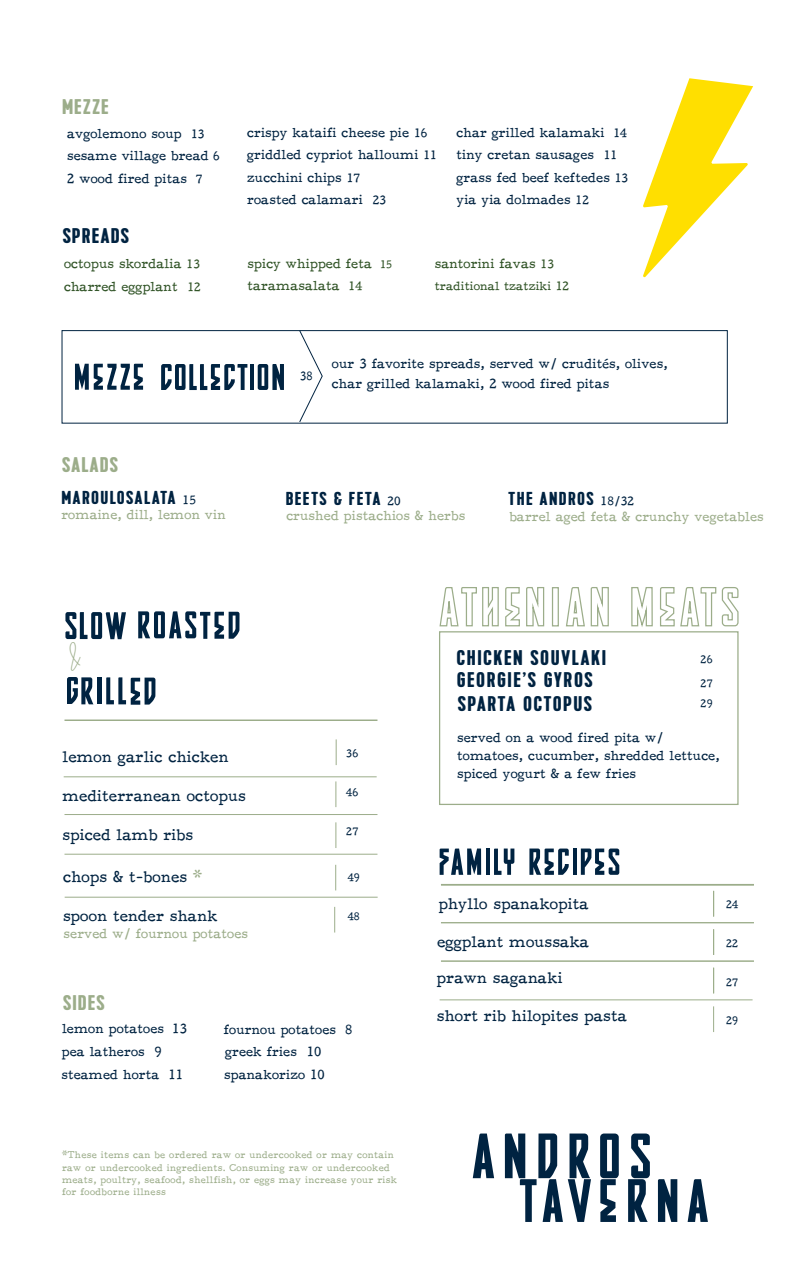
<style>
.page{position:relative;width:788px;height:1283px;background:#fff}
.page>*{position:absolute;margin:0;border:0;box-sizing:border-box;transform-origin:0 0}
.t1{font:700 21.25px "Kapra";letter-spacing:.06em;color:#002341;scale:1.14 1}
.t2{font:700 21.25px "Kapra";letter-spacing:.04em;color:#9cad8a;scale:1.14 1}
.t3{font:700 21.25px "Kapra";letter-spacing:.04em;color:#002341;scale:1.14 1}
.t4{font:700 18.75px "Kapra";letter-spacing:.06em;color:#002341;scale:1.14 1}
.t5{font:16.25px "F25 Executive";color:#002341}
.t6{font:16.25px "F25 Executive";color:#032341}
.t7{font:16px "F25 Executive";color:#002341}
.t8{font:13.75px/22.5px "F25 Executive";color:#002341}
.t9{font:13.75px "F25 Executive";color:#9cad8a}
.t10{font:13.75px/22.5px "F25 Executive";color:#315427}
.t11{font:12.5px "F25 Executive";color:#315427}
.t12{font:12.5px "F25 Executive";color:#002341;scale:.94 1}
.t13{font:11.25px "F25 Executive";color:#002341}
.t14{font:10px/12.2px "F25 Executive";letter-spacing:.02em;color:#9cad8a}
.s1{font-size:12.5px}
.s2{font-size:11.25px}
.s3{font-family:"F25 Executive";font-weight:400;font-size:12.5px}
.s4{color:#9cad8a}
</style>
<div class="page">
<svg style="left:472px;top:1133px;width:22px;height:45px"></svg>
<svg style="left:600px;top:1133px;width:18px;height:88px"></svg>
<svg style="left:505px;top:1133px;width:86px;height:88px"></svg>
<svg style="left:687px;top:1179px;width:20px;height:42px"></svg>
<svg style="left:658px;top:1179px;width:19px;height:42px"></svg>
<svg style="left:628px;top:1133px;width:22px;height:88px"></svg>
<svg style="left:61px;top:330px;width:667px;height:94px"></svg>
<svg style="left:298px;top:330px;width:25px;height:93px"></svg>
<svg style="left:439px;top:631px;width:300px;height:174px"></svg>
<svg style="left:631px;top:587px;width:22px;height:40px"></svg>
<svg style="left:566px;top:587px;width:43px;height:40px"></svg>
<svg style="left:660px;top:587px;width:79px;height:40px"></svg>
<div style="left:552px;top:587px;width:7px;height:39px;border:1px solid #9cad8a"></div>
<svg style="left:439px;top:587px;width:106px;height:40px"></svg>
<svg style="left:643px;top:78px;width:110px;height:200px"></svg>
<hr style="left:64px;top:719px;width:313px;height:2px;background:#9cad8a">
<hr style="left:64px;top:814px;width:313px;height:1px;background:#9cad8a">
<svg style="left:335px;top:781px;width:1px;height:26px"></svg>
<hr style="left:64px;top:854px;width:313px;height:1px;background:#9cad8a">
<svg style="left:335px;top:822px;width:1px;height:26px"></svg>
<svg style="left:336px;top:739px;width:1px;height:26px"></svg>
<hr style="left:441px;top:884px;width:312px;height:1px;background:#9cad8a">
<hr style="left:441px;top:922px;width:312px;height:1px;background:#9cad8a">
<svg style="left:713px;top:891px;width:1px;height:25px"></svg>
<hr style="left:441px;top:960px;width:312px;height:1px;background:#9cad8a">
<svg style="left:713px;top:929px;width:1px;height:26px"></svg>
<svg style="left:713px;top:967px;width:1px;height:26px"></svg>
<svg style="left:75px;top:364px;width:68px;height:26px"></svg>
<svg style="left:258px;top:364px;width:26px;height:26px"></svg>
<hr style="left:250px;top:364px;width:4px;height:26px;background:#002341">
<svg style="left:161px;top:364px;width:86px;height:26px"></svg>
<svg style="left:335px;top:864px;width:1px;height:26px"></svg>
<hr style="left:439px;top:999px;width:313px;height:1px;background:#9cad8a">
<svg style="left:713px;top:1006px;width:1px;height:26px"></svg>
<svg style="left:529px;top:848px;width:39px;height:27px"></svg>
<svg style="left:580px;top:848px;width:39px;height:27px"></svg>
<hr style="left:573px;top:848px;width:4px;height:27px;background:#002341">
<svg style="left:486px;top:848px;width:3px;height:27px"></svg>
<svg style="left:439px;top:848px;width:42px;height:27px"></svg>
<svg style="left:494px;top:848px;width:20px;height:27px"></svg>
<hr style="left:64px;top:776px;width:312px;height:1px;background:#9cad8a">
<hr style="left:65px;top:896px;width:312px;height:1px;background:#9cad8a">
<svg style="left:334px;top:907px;width:1px;height:25px"></svg>
<svg style="left:65px;top:611px;width:174px;height:93px"></svg>
<h1 class="t2" style="left:62px;top:94px;width:43px">MEZZE</h1>
<p class="t8" style="left:67px;top:122px;width:154px">avgolemono soup <span class="s1">13 </span>sesame village bread <span class="s1">6<br></span>2 wood fired pitas <span class="s1">7</span></p>
<h1 class="t3" style="left:63px;top:224px;width:60px">SPREADS</h1>
<p class="t10" style="left:64px;top:253px;width:138px">octopus skordalia <span class="s1">13 </span>charred eggplant <span class="s1">12</span></p>
<p class="t8" style="left:247px;top:121px;width:191px">crispy kataifi cheese pie <span class="s1">16 </span>griddled cypriot halloumi <span class="s1">11 </span>zucchini chips <span class="s1">17<br></span>roasted calamari <span class="s1">23</span></p>
<p class="t8" style="left:456px;top:121px;width:173px">char grilled kalamaki <span class="s1">14 </span>tiny cretan sausages <span class="s1">11 </span>grass fed beef keftedes <span class="s1">13 </span>yia yia dolmades <span class="s1">12</span></p>
<p class="t10" style="left:247px;top:252px;width:146px">spicy whipped feta <span class="s2">15 </span>taramasalata <span class="s1">14</span></p>
<p class="t10" style="left:435px;top:252px;width:121px">santorini favas <span class="s1">13</span></p>
<p class="t11" style="left:435px;top:279px;width:136px">traditional tzatziki 12</p>
<p class="t12" style="left:300px;top:368px;width:15px">38</p>
<p class="t8" style="left:332px;top:353px;width:337px;line-height:20px">our 3 favorite spreads, served w/ crudités, olives, char grilled kalamaki, 2 wood fired pitas</p>
<h1 class="t2" style="left:62px;top:452px;width:51px">SALADS</h1>
<h2 class="t4" style="left:61px;top:486px;width:120px">MAROULOSALATA <span class="s3">15</span></h2>
<h2 class="t4" style="left:286px;top:488px;width:103px">BEETS &amp; FETA <span class="s3">20</span></h2>
<h2 class="t4" style="left:508px;top:488px;width:112px">THE ANDROS <span class="s3">18/32</span></h2>
<p class="t9" style="left:61px;top:506px;width:166px">romaine, dill, lemon vin</p>
<p class="t9" style="left:286px;top:508px;width:180px">crushed pistachios &amp; herbs</p>
<p class="t9" style="left:509px;top:508px;width:256px">barrel aged feta &amp; crunchy vegetables</p>
<h1 class="t1" style="left:456px;top:645px;width:133px">CHICKEN SOUVLAKI</h1>
<h1 class="t1" style="left:456px;top:667px;width:121px">GEORGIE’S GYROS</h1>
<p class="t13" style="left:700px;top:653px;width:14px">26</p>
<p class="t13" style="left:700px;top:676px;width:14px">27</p>
<p class="t5" style="left:63px;top:747px;width:168px">lemon garlic chicken</p>
<p class="t5" style="left:63px;top:786px;width:185px">mediterranean octopus</p>
<p class="t5" style="left:63px;top:825px;width:132px">spiced lamb ribs</p>
<p class="t13" style="left:346px;top:747px;width:14px">36</p>
<p class="t13" style="left:346px;top:786px;width:14px">46</p>
<p class="t13" style="left:346px;top:824px;width:14px">27</p>
<p class="t5" style="left:63px;top:866px;width:140px">chops &amp; t-bones <span class="s4">*</span></p>
<p class="t13" style="left:347px;top:870px;width:14px">49</p>
<p class="t7" style="left:63px;top:906px;width:156px">spoon tender shank</p>
<p class="t13" style="left:347px;top:909px;width:14px">48</p>
<p class="t9" style="left:64px;top:925px;width:186px">served w/ fournou potatoes</p>
<h1 class="t2" style="left:63px;top:990px;width:38px">SIDES</h1>
<p class="t8" style="left:62px;top:1017px;width:127px">lemon potatoes 13</p>
<p class="t8" style="left:224px;top:1018px;width:130px">fournou potatoes 8</p>
<p class="t8" style="left:62px;top:1040px;width:102px">pea latheros 9</p>
<p class="t8" style="left:61px;top:1063px;width:123px">steamed horta 11</p>
<p class="t8" style="left:225px;top:1040px;width:98px">greek fries 10</p>
<p class="t8" style="left:224px;top:1063px;width:102px">spanakorizo 10</p>
<p class="t14" style="left:62px;top:1148px;width:337px">*These items can be ordered raw or undercooked or may contain raw or undercooked ingredients. Consuming raw or undercooked meats, poultry, seafood, shellfish, or eggs may increase your risk for foodborne illness</p>
<h1 class="t1" style="left:458px;top:692px;width:119px">SPARTA OCTOPUS</h1>
<p class="t13" style="left:700px;top:697px;width:14px">29</p>
<p class="t8" style="left:457px;top:729px;width:264px;line-height:17.5px">served on a wood fired pita w/ tomatoes, cucumber, shredded lettuce, spiced yogurt &amp; a few fries</p>
<p class="t6" style="left:439px;top:893px;width:152px">phyllo spanakopita</p>
<p class="t5" style="left:437px;top:932px;width:154px">eggplant moussaka</p>
<p class="t5" style="left:437px;top:967px;width:127px">prawn saganaki</p>
<p class="t5" style="left:437px;top:1006px;width:192px">short rib hilopites pasta</p>
<p class="t13" style="left:726px;top:897px;width:14px">24</p>
<p class="t13" style="left:726px;top:936px;width:14px">22</p>
<p class="t13" style="left:726px;top:975px;width:14px">27</p>
<p class="t13" style="left:726px;top:1014px;width:14px">29</p>
</div>
